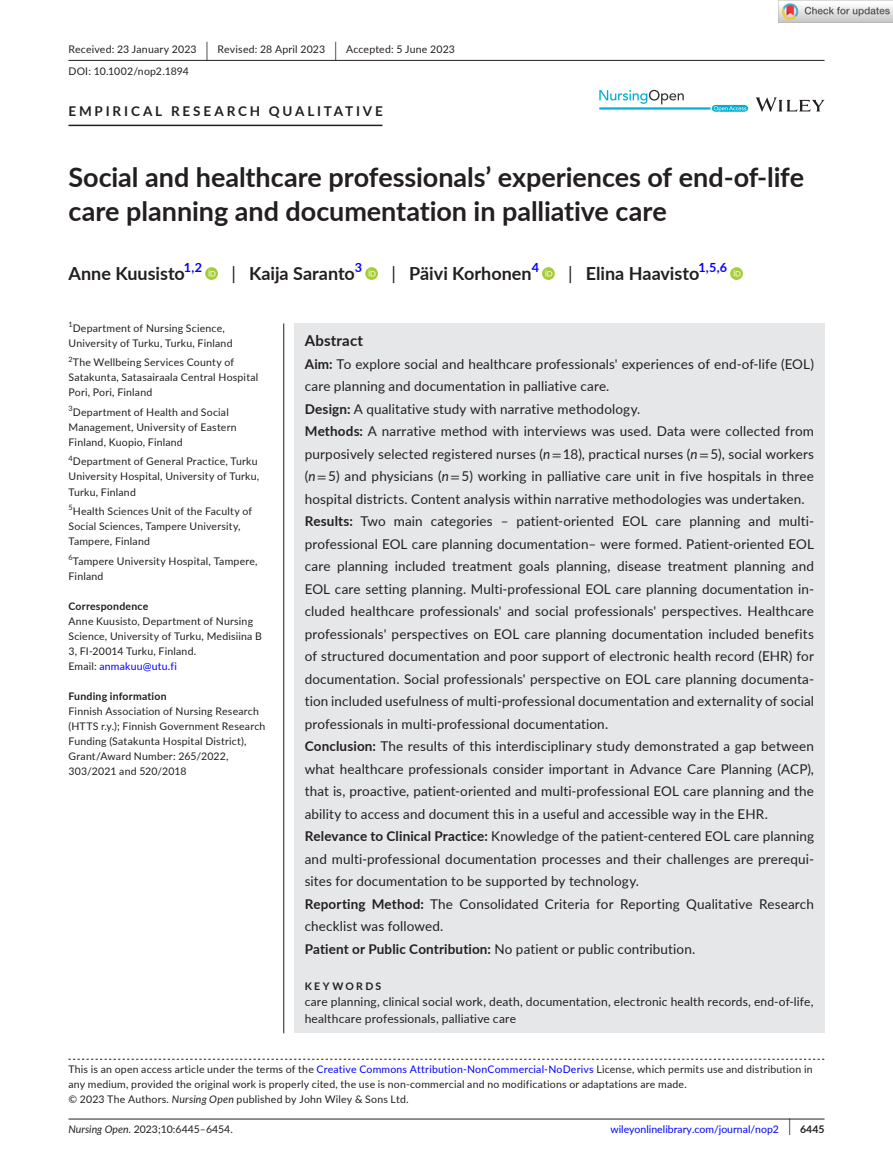
<style>
.page{position:relative;width:893px;height:1174px;background:#fff}
.page>*{position:absolute;margin:0;border:0;box-sizing:border-box;transform-origin:0 0}
.t1{font:700 27px/34.5px "Lato";color:#231f20}
.t2{font:700 18px "Lato";color:#231f20}
.t3{font:700 15px "Lato";letter-spacing:.015em;color:#231f20}
.t4{font:13.5px/22.5px "Lato";letter-spacing:.01em;color:#231f20}
.t5{font:700 13.5px "Lato";letter-spacing:.21em;color:#231f20}
.t6{font:700 12.6px "Lato";color:#00f}
.t7{font:12px/16.5px "Lato";letter-spacing:.015em;color:#231f20}
.t8{font:10.5px/15px "Lato";letter-spacing:.02em;color:#231f20}
.t9{font:10.5px "Lato";color:#00f}
.t10{font:700 10.5px "Lato";letter-spacing:.02em;color:#231f20}
.t11{font:10.5px "Lato";color:#231f20}
.t12{font:700 10.5px "Lato";letter-spacing:.22em;color:#231f20}
.t13{font:7.35px "Lato";color:#231f20}
.s1{font-size:19.65px}
.s2{font-weight:400}
.s3{color:#00f}
.s4{font-weight:700}
.s5{font-style:italic}
.s6{font-family:"STIX"}
.s7{font-size:17.4px;color:#231f20}
.s8{font-weight:700;color:#231f20}
</style>
<div class="page">
<hr style="left:68px;top:1118px;width:756px;height:1px;background:#231f20">
<svg style="left:756px;top:97px;width:68px;height:15px"></svg>
<svg style="left:599px;top:90px;width:149px;height:22px"></svg>
<hr style="left:68px;top:60px;width:756px;height:1px;background:#231f20">
<hr style="left:68px;top:125px;width:314px;height:1px;background:#231f20">
<svg style="left:205px;top:267px;width:13px;height:13px"></svg>
<svg style="left:209px;top:269px;width:6px;height:7px"></svg>
<svg style="left:365px;top:267px;width:13px;height:13px"></svg>
<svg style="left:369px;top:269px;width:7px;height:7px"></svg>
<svg style="left:542px;top:267px;width:13px;height:13px"></svg>
<svg style="left:545px;top:269px;width:7px;height:7px"></svg>
<svg style="left:730px;top:267px;width:13px;height:13px"></svg>
<svg style="left:734px;top:269px;width:6px;height:7px"></svg>
<svg style="left:68px;top:1058px;width:756px;height:1px"></svg>
<div style="left:294px;top:323px;width:530px;height:710px;background:#e6e7e9"></div>
<hr style="left:283px;top:323px;width:1px;height:710px;background:#231f20">
<img style="left:779px;top:0;width:114px;height:23px">
<p class="t8" style="left:68px;top:38px;width:388px;line-height:21.8px">Received: 23 January 2023 <span class="s1">|</span> Revised: 28 April 2023 <span class="s1">|</span> Accepted: 5 June 2023<br>DOI: 10.1002/nop2.1894</p>
<p class="t5" style="left:68px;top:101px;width:316px">EMPIRICAL RESEARCH QUALITATIVE</p>
<h1 class="t1" style="left:68px;top:159px;width:737px">Social and healthcare professionals’ experiences of end-of-life care planning and documentation in palliative care</h1>
<h2 class="t2" style="left:68px;top:260px;width:118px">Anne Kuusisto</h2>
<p class="t6" style="left:184px;top:258px;width:20px">1,2</p>
<h2 class="t2" style="left:231px;top:260px;width:125px"><span class="s2">|</span> Kaija Saranto</h2>
<p class="t6" style="left:355px;top:258px;width:9px">3</p>
<h2 class="t2" style="left:391px;top:260px;width:142px"><span class="s2">|</span> Päivi Korhonen</h2>
<p class="t6" style="left:532px;top:258px;width:9px">4</p>
<h2 class="t2" style="left:568px;top:260px;width:133px"><span class="s2">|</span> Elina Haavisto</h2>
<p class="t6" style="left:698px;top:258px;width:30px">1,5,6</p>
<p class="t13" style="left:68px;top:319px;width:6px">1</p>
<p class="t8" style="left:68px;top:320px;width:166px;text-align:center">Department of Nursing Science,<br>University of Turku, Turku, Finland</p>
<p class="t13" style="left:68px;top:354px;width:6px">2</p>
<p class="t8" style="left:68px;top:355px;width:191px;text-indent:4px">The Wellbeing Services County of<br>Satakunta, Satasairaala Central Hospital<br>Pori, Pori, Finland</p>
<p class="t8" style="left:68px;top:404px;width:170px"><sup>3</sup>Department of Health and Social<br>Management, University of Eastern<br>Finland, Kuopio, Finland</p>
<p class="t8" style="left:68px;top:454px;width:192px"><sup>4</sup>Department of General Practice, Turku<br>University Hospital, University of Turku,<br>Turku, Finland</p>
<p class="t8" style="left:68px;top:503px;width:185px"><sup>5</sup>Health Sciences Unit of the Faculty of<br>Social Sciences, Tampere University,<br>Tampere, Finland</p>
<p class="t8" style="left:68px;top:553px;width:191px"><sup>6</sup>Tampere University Hospital, Tampere,<br>Finland</p>
<p class="t10" style="left:68px;top:598px;width:81px">Correspondence</p>
<p class="t8" style="left:68px;top:613px;width:195px">Anne Kuusisto, Department of Nursing Science, University of Turku, Medisiina B 3, FI-20014 Turku, Finland.<br>Email: <span class="s3">anmakuu@utu.fi</span></p>
<p class="t10" style="left:68px;top:688px;width:100px">Funding information</p>
<p class="t8" style="left:68px;top:703px;width:198px">Finnish Association of Nursing Research (HTTS r.y.); Finnish Government Research Funding (Satakunta Hospital District), Grant/Award Number: 265/2022, 303/2021 and 520/2018</p>
<p class="t3" style="left:305px;top:329px;width:60px">Abstract</p>
<p class="t4" style="left:305px;top:352px;width:511px"><span class="s4">Aim:</span> To explore social and healthcare professionals' experiences of end-of-life (EOL) care planning and documentation in palliative care.<br><span class="s4">Design:</span> A qualitative study with narrative methodology.<br><span class="s4">Methods:</span> A narrative method with interviews was used. Data were collected from purposively selected registered nurses (<span class="s5">n</span><span class="s6">=</span> 18), practical nurses (<span class="s5">n</span><span class="s6">=</span> 5), social workers (<span class="s5">n</span><span class="s6">=</span> 5) and physicians (<span class="s5">n</span><span class="s6">=</span> 5) working in palliative care unit in five hospitals in three hospital districts. Content analysis within narrative methodologies was undertaken.<br><span class="s4">Results:</span> Two main categories – patient-oriented EOL care planning and multi&shy;professional EOL care planning documentation– were formed. Patient-oriented EOL care planning included treatment goals planning, disease treatment planning and EOL care setting planning. Multi-professional EOL care planning documentation in&shy;cluded healthcare professionals' and social professionals' perspectives. Healthcare professionals' perspectives on EOL care planning documentation included benefits of structured documentation and poor support of electronic health record (EHR) for documentation. Social professionals' perspective on EOL care planning documenta&shy;tion included usefulness of multi-professional documentation and externality of social professionals in multi-professional documentation.<br><span class="s4">Conclusion:</span> The results of this interdisciplinary study demonstrated a gap between what healthcare professionals consider important in Advance Care Planning (ACP), that is, proactive, patient-oriented and multi-professional EOL care planning and the ability to access and document this in a useful and accessible way in the EHR.<br><span class="s4">Relevance to Clinical Practice:</span> Knowledge of the patient-centered EOL care planning and multi-professional documentation processes and their challenges are prerequi&shy;sites for documentation to be supported by technology.<br><span class="s4">Reporting Method:</span> The Consolidated Criteria for Reporting Qualitative Research checklist was followed.<br><span class="s4">Patient or Public Contribution:</span> No patient or public contribution.</p>
<p class="t12" style="left:305px;top:978px;width:78px">KEYWORDS</p>
<p class="t7" style="left:305px;top:993px;width:510px">care planning, clinical social work, death, documentation, electronic health records, end-of-life, healthcare professionals, palliative care</p>
<p class="t8" style="left:68px;top:1061px;width:746px">This is an open access article under the terms of the <span class="s3">Creative Commons Attribution-NonCommercial-NoDerivs</span> License, which permits use and distribution in any medium, provided the original work is properly cited, the use is non-commercial and no modifications or adaptations are made.<br>© 2023 The Authors. <span class="s5">Nursing Open</span> published by John Wiley &amp; Sons Ltd.</p>
<p class="t11" style="left:68px;top:1121px;width:166px"><span class="s5">Nursing Open.</span> 2023;10:6445–6454.</p>
<p class="t9" style="left:610px;top:1121px;width:216px">wileyonlinelibrary.com/journal/nop2 <span class="s7">|</span> <span class="s8">6445</span></p>
</div>
